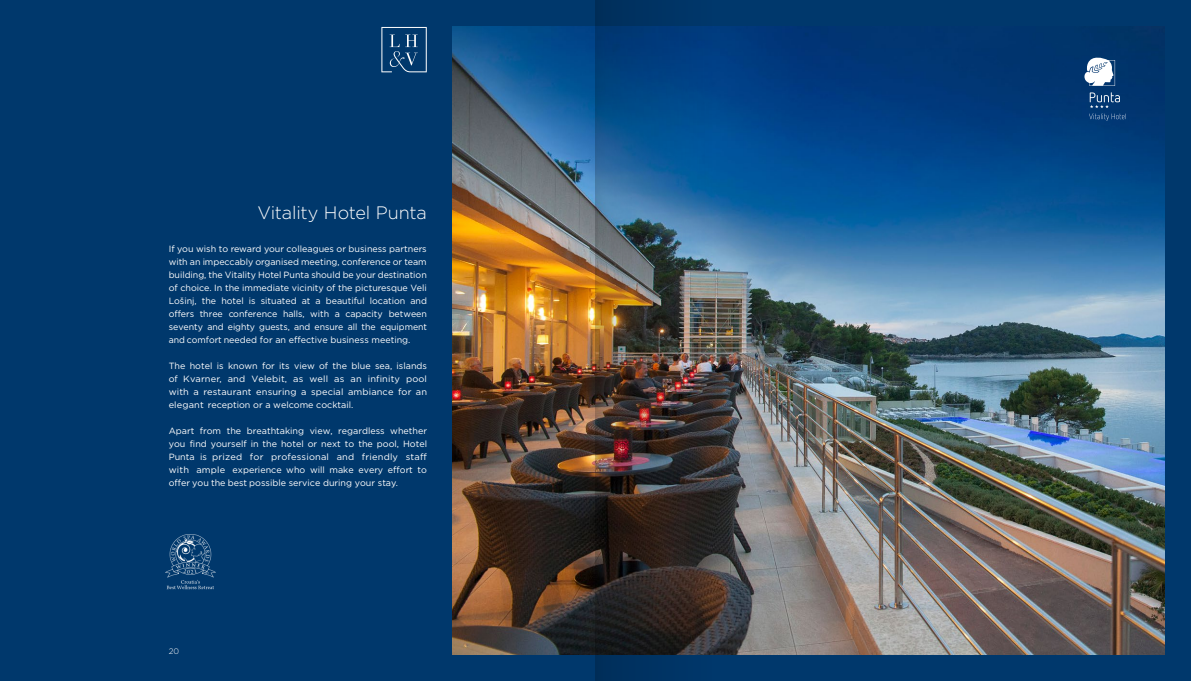
<style>
.page{position:relative;width:1191px;height:681px;background:#fff}
.page>*{position:absolute;margin:0;border:0;box-sizing:border-box;transform-origin:0 0}
.t1{font:300 18px "Gotham";letter-spacing:-.01em;color:#fff}
.t2{font:9px/13px "Gotham";color:#fff;text-align:justify}
.t3{font:300 8px "Gotham";color:#fff}
</style>
<div class="page">
<div style="left:595px;top:0;width:596px;height:680px;background:#00386c"></div>
<div style="left:0;top:0;width:595px;height:680px;background:#00386c"></div>
<img style="left:452px;top:27px;width:712px;height:626px">
<svg style="left:381px;top:27px;width:46px;height:45px"></svg>
<svg style="left:1083px;top:55px;width:32px;height:31px"></svg>
<svg style="left:1089px;top:92px;width:37px;height:29px"></svg>
<img style="left:595px;top:0;width:116px;height:680px">
<img style="left:166px;top:534px;width:49px;height:56px">
<h1 class="t1" style="left:257px;top:201px;width:171px">Vitality Hotel Punta</h1>
<p class="t2" style="left:169px;top:242px;width:260px">If you wish to reward your colleagues or business partners with an impeccably organised meeting, conference or team building, the Vitality Hotel Punta should be your destination of choice. In the immediate vicinity of the picturesque Veli Lošinj, the hotel is situated at a beautiful location and offers three conference halls, with a capacity between seventy and eighty guests, and ensure all the equipment and comfort needed for an effective business meeting.</p>
<p class="t2" style="left:169px;top:359px;width:260px">The hotel is known for its view of the blue sea, islands of Kvarner, and Velebit, as well as an infinity pool with a restaurant ensuring a special ambiance for an elegant reception or a welcome cocktail.</p>
<p class="t2" style="left:169px;top:424px;width:260px">Apart from the breathtaking view, regardless whether you find yourself in the hotel or next to the pool, Hotel Punta is prized for professional and friendly staff with ample experience who will make every effort to offer you the best possible service during your stay.</p>
<p class="t3" style="left:169px;top:645px;width:12px">20</p>
</div>
